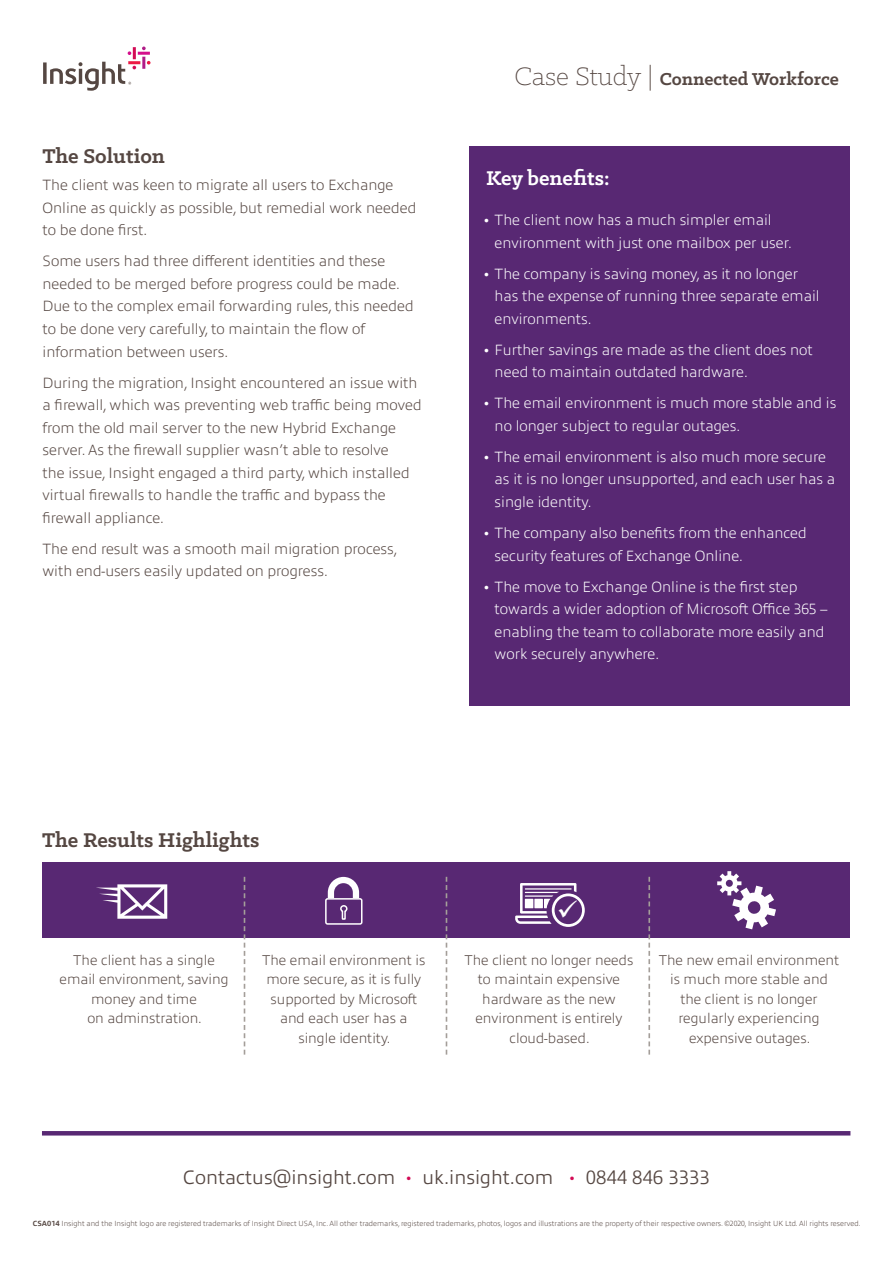
<style>
.page{position:relative;width:893px;height:1263px;background:#fff}
.page>*{position:absolute;margin:0;border:0;box-sizing:border-box;transform-origin:0 0}
.t1{font:700 22.5px "Klinic Slab";color:#554742}
.t2{font:700 22.5px "Klinic Slab";color:#fff}
.t3{font:300 19.5px "Allumi Pro";color:#554742}
.t4{font:700 19.5px "Klinic Slab";color:#554742}
.t5{font:200 15px/22.5px "Allumi Pro";color:#554742}
.t6{font:200 15px/22.5px "Allumi Pro";color:#fff}
.t7{font:200 14.25px/19.5px "Allumi Pro";color:#554742;text-align:center}
.t8{font:200 7.5px "Allumi Pro";color:#554742}
.s1{font-weight:300;font-size:28.5px}
.s2{font-family:"Klinic Slab";font-weight:700}
.s3{font-family:"Klinic Slab";color:#d30b55}
.s4{font-weight:700}
</style>
<div class="page">
<div style="left:42px;top:862px;width:808px;height:76px;background:#582873"></div>
<svg style="left:717px;top:871px;width:59px;height:58px"></svg>
<svg style="left:43px;top:47px;width:108px;height:44px"></svg>
<svg style="left:244px;top:877px;width:1px;height:177px"></svg>
<svg style="left:446px;top:877px;width:1px;height:177px"></svg>
<svg style="left:648px;top:877px;width:2px;height:177px"></svg>
<div style="left:469px;top:146px;width:381px;height:559px;background:#582873"></div>
<hr style="left:42px;top:1131px;width:808px;height:4px;background:#582873">
<svg style="left:96px;top:884px;width:71px;height:35px"></svg>
<svg style="left:325px;top:877px;width:38px;height:48px"></svg>
<svg style="left:515px;top:883px;width:70px;height:44px"></svg>
<h1 class="t1" style="left:43px;top:142px;width:124px">The Solution</h1>
<p class="t5" style="left:43px;top:173px;width:375px">The client was keen to migrate all users to Exchange<br>Online as quickly as possible, but remedial work needed to be done first.</p>
<p class="t5" style="left:43px;top:249px;width:373px">Some users had three different identities and these needed to be merged before progress could be made.<br>Due to the complex email forwarding rules, this needed to be done very carefully, to maintain the flow of information between users.</p>
<p class="t5" style="left:43px;top:370px;width:381px">During the migration, Insight encountered an issue with a firewall, which was preventing web traffic being moved from the old mail server to the new Hybrid Exchange server. As the firewall supplier wasn’t able to resolve<br>the issue, Insight engaged a third party, which installed virtual firewalls to handle the traffic and bypass the firewall appliance.</p>
<p class="t5" style="left:43px;top:536px;width:357px">The end result was a smooth mail migration process, with end-users easily updated on progress.</p>
<h2 class="t4" style="left:514px;top:66px;width:326px"><span class="s1">Case Study |</span> Connected Workforce</h2>
<h1 class="t2" style="left:486px;top:164px;width:125px">Key benefits:</h1>
<p class="t6" style="left:495px;top:208px;width:299px;text-indent:-11px"><span class="s2">•</span> The client now has a much simpler email environment with just one mailbox per user.</p>
<p class="t6" style="left:495px;top:261px;width:327px;text-indent:-11px"><span class="s2">•</span> The company is saving money, as it no longer has the expense of running three separate email environments.</p>
<p class="t6" style="left:495px;top:337px;width:320px;text-indent:-11px"><span class="s2">•</span> Further savings are made as the client does not need to maintain outdated hardware.</p>
<p class="t6" style="left:495px;top:391px;width:343px;text-indent:-11px"><span class="s2">•</span> The email environment is much more stable and is no longer subject to regular outages.</p>
<p class="t6" style="left:495px;top:444px;width:342px;text-indent:-11px"><span class="s2">•</span> The email environment is also much more secure as it is no longer unsupported, and each user has a single identity.</p>
<p class="t6" style="left:495px;top:520px;width:314px;text-indent:-11px"><span class="s2">•</span> The company also benefits from the enhanced security features of Exchange Online.</p>
<p class="t6" style="left:495px;top:574px;width:335px;text-indent:-11px"><span class="s2">•</span> The move to Exchange Online is the first step towards a wider adoption of Microsoft Office 365 – enabling the team to collaborate more easily and work securely anywhere.</p>
<h1 class="t1" style="left:42px;top:825px;width:219px">The Results Highlights</h1>
<p class="t7" style="left:60px;top:949px;width:170px">The client has a single email environment, saving money and time<br>on adminstration.</p>
<p class="t7" style="left:262px;top:949px;width:165px">The email environment is more secure, as it is fully supported by Microsoft and each user has a single identity.</p>
<p class="t7" style="left:465px;top:949px;width:170px">The client no longer needs to maintain expensive hardware as the new environment is entirely cloud-based.</p>
<p class="t7" style="left:659px;top:949px;width:182px">The new email environment is much more stable and the client is no longer regularly experiencing expensive outages.</p>
<h2 class="t3" style="left:183px;top:1163px;width:528px">Contactus@insight.com <span class="s3">•</span> uk.insight.com <span class="s3">•</span> 0844 846 3333</h2>
<p class="t8" style="left:33px;top:1218px;width:829px"><span class="s4">CSA014</span> Insight and the Insight logo are registered trademarks of Insight Direct USA, Inc. All other trademarks, registered trademarks, photos, logos and illustrations are the property of their respective owners. ©2020, Insight UK Ltd. All rights reserved.</p>
</div>
